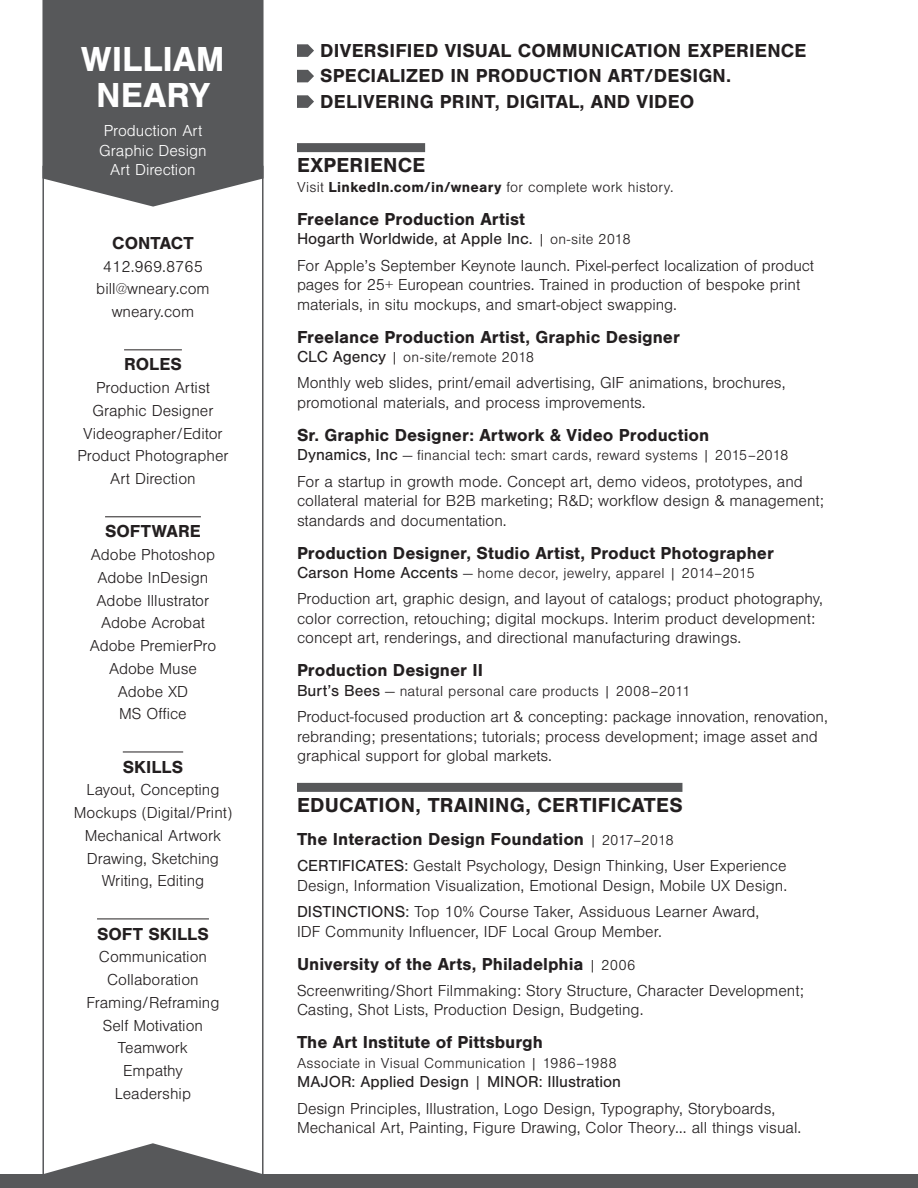
<style>
.page{position:relative;width:918px;height:1188px;background:#fff}
.page>*{position:absolute;margin:0;border:0;box-sizing:border-box;transform-origin:0 0}
.Body{font:700 36px "Nimbus San";color:#fff}
.Category_2{font:700 21px "Nimbus San";letter-spacing:.01em;color:#231f20}
.PUNCH{font:700 19.5px/25.5px "Nimbus San";letter-spacing:.01em;color:#231f20}
.Head{font:700 18px "Nimbus San";color:#231f20}
.Side_Head{font:700 18px "Nimbus San";color:#231f20}
.Body-2{font:300 16.5px/19.5px "Nimbus San";color:#231f20}
.Side_Body{font:300 16.5px "Nimbus San";color:#231f20}
.Company{font:16.5px "Nimbus San";color:#231f20}
.Body-3{font:300 16.5px/19.5px "Nimbus San";color:#fff;text-align:center}
.Company-2{font:300 15px "Nimbus San";letter-spacing:.015em;color:#231f20}
.Head-2{font:300 15px "Nimbus San";letter-spacing:.015em;color:#231f20}
.s1{font-weight:700}
.s2{font-weight:300;font-size:15px}
.s3{font-weight:400;font-size:16.5px}
.s4{font-weight:400}
.s5{font-weight:300}
</style>
<div class="page">
<div style="left:42px;top:166px;width:222px;height:1015px;background:#fff;border:2px solid #57585a"></div>
<svg style="left:44px;top:1143px;width:218px;height:31px"></svg>
<div style="left:0;top:1174px;width:918px;height:14px;background:#57585a"></div>
<svg style="left:42px;top:0;width:222px;height:207px;background:#636465"></svg>
<div style="left:297px;top:143px;width:128px;height:9px;background:#57585a"></div>
<div style="left:297px;top:783px;width:385px;height:9px;background:#57585a"></div>
<svg style="left:297px;top:44px;width:17px;height:13px"></svg>
<svg style="left:297px;top:70px;width:17px;height:12px"></svg>
<svg style="left:297px;top:95px;width:17px;height:13px"></svg>
<hr style="left:124px;top:349px;width:58px;height:1px;background:#231f20">
<hr style="left:105px;top:516px;width:96px;height:1px;background:#231f20">
<hr style="left:123px;top:752px;width:60px;height:1px;background:#231f20">
<hr style="left:97px;top:919px;width:112px;height:1px;background:#231f20">
<p class="Body" style="left:81px;top:39px;width:145px">WILLIAM</p>
<p class="Body" style="left:96px;top:74px;width:115px">NEARY</p>
<p class="Body-3" style="left:99px;top:122px;width:109px">Production Art<br>Graphic Design<br>Art Direction</p>
<p class="Side_Head" style="left:112px;top:233px;width:83px">CONTACT</p>
<p class="Side_Body" style="left:103px;top:258px;width:102px">412.969.8765</p>
<p class="Side_Body" style="left:96px;top:280px;width:115px">bill@wneary.com</p>
<p class="Side_Body" style="left:112px;top:303px;width:84px">wneary.com</p>
<p class="Side_Head" style="left:124px;top:354px;width:59px">ROLES</p>
<p class="Side_Body" style="left:96px;top:379px;width:115px">Production Artist</p>
<p class="Side_Body" style="left:92px;top:402px;width:123px">Graphic Designer</p>
<p class="Side_Body" style="left:83px;top:425px;width:141px">Videographer/Editor</p>
<p class="Side_Body" style="left:77px;top:447px;width:153px">Product Photographer</p>
<p class="Side_Body" style="left:110px;top:470px;width:87px">Art Direction</p>
<p class="Side_Head" style="left:105px;top:521px;width:97px">SOFTWARE</p>
<p class="Side_Body" style="left:91px;top:546px;width:126px">Adobe Photoshop</p>
<p class="Side_Body" style="left:98px;top:569px;width:112px">Adobe InDesign</p>
<p class="Side_Body" style="left:97px;top:592px;width:114px">Adobe Illustrator</p>
<p class="Side_Body" style="left:101px;top:614px;width:105px">Adobe Acrobat</p>
<p class="Side_Body" style="left:90px;top:637px;width:128px">Adobe PremierPro</p>
<p class="Side_Body" style="left:109px;top:660px;width:89px">Adobe Muse</p>
<p class="Side_Body" style="left:118px;top:683px;width:72px">Adobe XD</p>
<p class="Side_Body" style="left:119px;top:705px;width:69px">MS Office</p>
<p class="Side_Head" style="left:123px;top:757px;width:62px">SKILLS</p>
<p class="Side_Body" style="left:87px;top:781px;width:134px">Layout, Concepting</p>
<p class="Side_Body" style="left:74px;top:804px;width:160px">Mockups (Digital/Print)</p>
<p class="Side_Body" style="left:85px;top:827px;width:138px">Mechanical Artwork</p>
<p class="Side_Body" style="left:87px;top:849px;width:134px">Drawing, Sketching</p>
<p class="Side_Body" style="left:102px;top:872px;width:104px">Writing, Editing</p>
<p class="Side_Head" style="left:97px;top:923px;width:113px">SOFT SKILLS</p>
<p class="Side_Body" style="left:99px;top:948px;width:110px">Communication</p>
<p class="Side_Body" style="left:107px;top:971px;width:93px">Collaboration</p>
<p class="Side_Body" style="left:87px;top:994px;width:134px">Framing/Reframing</p>
<p class="Side_Body" style="left:103px;top:1016px;width:102px">Self Motivation</p>
<p class="Side_Body" style="left:118px;top:1039px;width:72px">Teamwork</p>
<p class="Side_Body" style="left:123px;top:1062px;width:61px">Empathy</p>
<p class="Side_Body" style="left:115px;top:1085px;width:78px">Leadership</p>
<p class="PUNCH" style="left:320px;top:38px;width:488px">DIVERSIFIED VISUAL COMMUNICATION EXPERIENCE<br>SPECIALIZED IN PRODUCTION ART/DESIGN.<br>DELIVERING PRINT, DIGITAL, AND VIDEO</p>
<p class="Category_2" style="left:297px;top:154px;width:130px">EXPERIENCE</p>
<p class="Company-2" style="left:297px;top:179px;width:378px">Visit <span class="s1">LinkedIn.com/in/wneary</span> for complete work history.</p>
<p class="Head" style="left:297px;top:209px;width:230px">Freelance Production Artist</p>
<p class="Company" style="left:297px;top:230px;width:335px">Hogarth Worldwide, at Apple Inc. <span class="s2">| on-site 2018</span></p>
<p class="Body-2" style="left:297px;top:256px;width:518px">For Apple’s September Keynote launch. Pixel-perfect localization of product pages for 25+ European countries. Trained in production of bespoke print materials, in situ mockups, and smart-object swapping.</p>
<p class="Head" style="left:297px;top:327px;width:384px">Freelance Production Artist, Graphic Designer</p>
<p class="Company-2" style="left:297px;top:349px;width:239px"><span class="s3">CLC Agency</span> | on-site/remote 2018</p>
<p class="Body-2" style="left:297px;top:374px;width:490px">Monthly web slides, print/email advertising, GIF animations, brochures, promotional materials, and process improvements.</p>
<p class="Head" style="left:297px;top:425px;width:414px">Sr. Graphic Designer: Artwork &amp; Video Production</p>
<p class="Company-2" style="left:297px;top:448px;width:493px"><span class="s3">Dynamics, Inc</span> — financial tech: smart cards, reward systems | 2015–2018</p>
<p class="Body-2" style="left:297px;top:472px;width:529px">For a startup in growth mode. Concept art, demo videos, prototypes, and collateral material for B2B marketing; R&amp;D; workflow design &amp; management; standards and documentation.</p>
<p class="Head" style="left:297px;top:543px;width:478px">Production Designer, Studio Artist, Product Photographer</p>
<p class="Company-2" style="left:297px;top:565px;width:459px"><span class="s3">Carson Home Accents</span> — home decor, jewelry, apparel | 2014–2015</p>
<p class="Body-2" style="left:297px;top:590px;width:528px">Production art, graphic design, and layout of catalogs; product photography, color correction, retouching; digital mockups. Interim product development: concept art, renderings, and directional manufacturing drawings.</p>
<p class="Head" style="left:297px;top:660px;width:187px">Production Designer II</p>
<p class="Company-2" style="left:297px;top:683px;width:395px"><span class="s3">Burt’s Bees</span> — natural personal care products | 2008–2011</p>
<p class="Body-2" style="left:297px;top:707px;width:532px">Product-focused production art &amp; concepting: package innovation, renovation, rebranding; presentations; tutorials; process development; image asset and graphical support for global markets.</p>
<p class="Category_2" style="left:297px;top:793px;width:387px">EDUCATION, TRAINING, CERTIFICATES</p>
<p class="Head" style="left:297px;top:829px;width:378px">The Interaction Design Foundation <span class="s2">| 2017–2018</span></p>
<p class="Body-2" style="left:297px;top:857px;width:492px"><span class="s4">CERTIFICATES:</span> Gestalt Psychology, Design Thinking, User Experience<br>Design, Information Visualization, Emotional Design, Mobile UX Design.</p>
<p class="Body-2" style="left:297px;top:902px;width:464px"><span class="s4">DISTINCTIONS:</span> Top 10% Course Taker, Assiduous Learner Award,<br>IDF Community Influencer, IDF Local Group Member.</p>
<p class="Head" style="left:297px;top:954px;width:340px">University of the Arts, Philadelphia <span class="s2">| 2006</span></p>
<p class="Body-2" style="left:297px;top:981px;width:508px">Screenwriting/Short Filmmaking: Story Structure, Character Development;<br>Casting, Shot Lists, Production Design, Budgeting.</p>
<p class="Head" style="left:297px;top:1032px;width:248px">The Art Institute of Pittsburgh</p>
<p class="Head-2" style="left:297px;top:1055px;width:321px">Associate in Visual Communication | 1986–1988</p>
<p class="Company" style="left:297px;top:1073px;width:326px">MAJOR: Applied Design <span class="s5">|</span> MINOR: Illustration</p>
<p class="Body-2" style="left:297px;top:1099px;width:506px">Design Principles, Illustration, Logo Design, Typography, Storyboards,<br>Mechanical Art, Painting, Figure Drawing, Color Theory… all things visual.</p>
</div>
